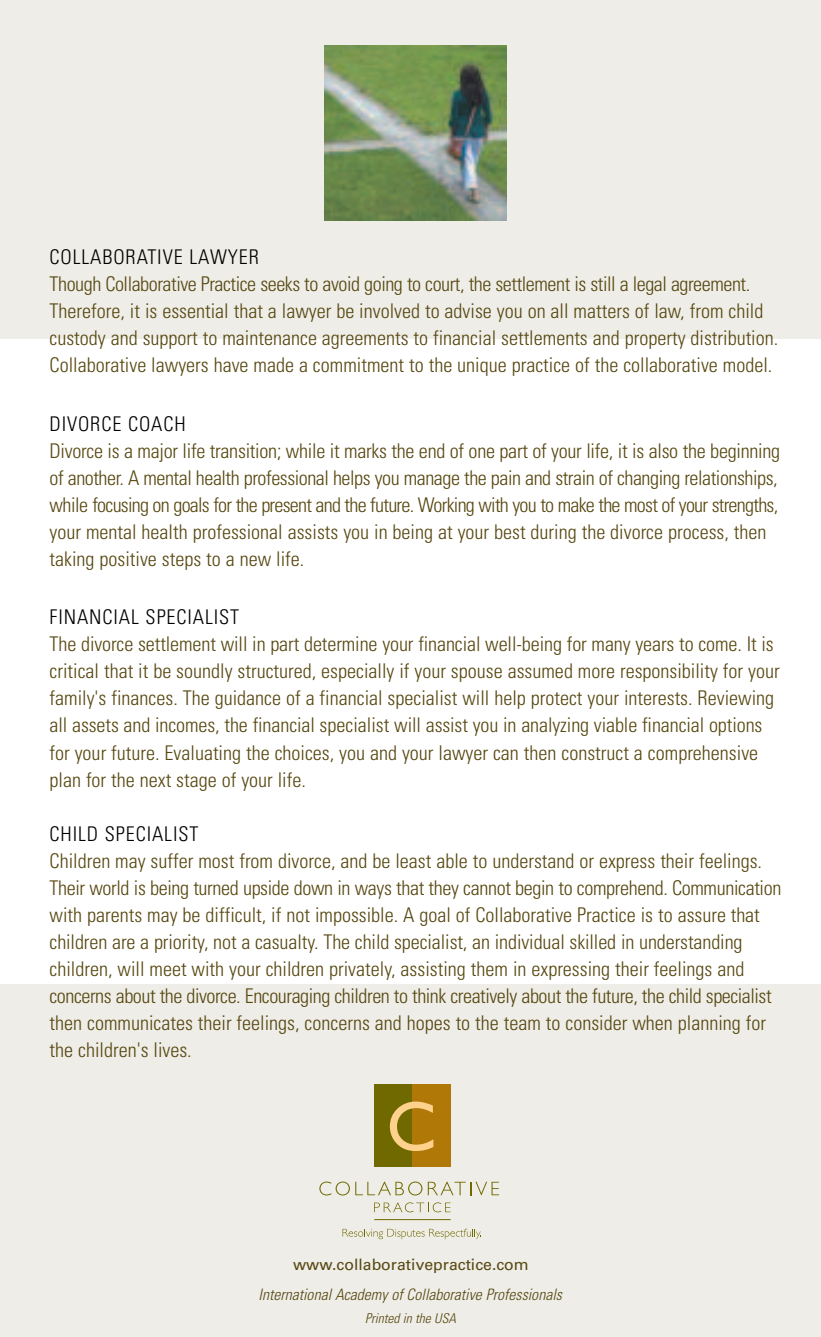
<style>
.page{position:relative;width:821px;height:1337px;background:#fff}
.page>*{position:absolute;margin:0;border:0;box-sizing:border-box;transform-origin:0 0}
.t1{font:70.88px "Gill Sans";color:#fed28c}
.t2{font:300 condensed 20.25px/27px "Univers";color:#574710}
.t3{font:300 condensed 20.25px "Univers";letter-spacing:.045em;color:#000}
.t4{font:italic 300 condensed 15.75px "Univers";color:#574710}
.t5{font:15.75px "Univers";color:#574710}
.t6{font:italic 300 condensed 13.5px "Univers";color:#574710}
</style>
<div class="page">
<div style="left:0;top:0;width:820px;height:339px;background:#eeede7"></div>
<div style="left:0;top:984px;width:820px;height:352px;background:#eeede7"></div>
<svg style="left:342px;top:1228px;width:139px;height:11px"></svg>
<svg style="left:374px;top:1202px;width:76px;height:10px"></svg>
<div style="left:374px;top:1085px;width:38px;height:82px;background:#706900"></div>
<div style="left:411px;top:1085px;width:39px;height:82px;background:#b07807"></div>
<hr style="left:374px;top:1219px;width:76px;height:1px;background:#706900">
<img style="left:324px;top:45px;width:182px;height:176px">
<svg style="left:319px;top:1181px;width:180px;height:14px"></svg>
<p class="t3" style="left:50px;top:250px;width:211px">COLLABORATIVE LAWYER</p>
<p class="t2" style="left:49px;top:272px;width:729px">Though Collaborative Practice seeks to avoid going to court, the settlement is still a legal agreement.<br>Therefore, it is essential that a lawyer be involved to advise you on all matters of law, from child custody and support to maintenance agreements to financial settlements and property distribution.<br>Collaborative lawyers have made a commitment to the unique practice of the collaborative model.</p>
<p class="t3" style="left:49px;top:416px;width:138px">DIVORCE COACH</p>
<p class="t2" style="left:49px;top:439px;width:731px">Divorce is a major life transition; while it marks the end of one part of your life, it is also the beginning of another. A mental health professional helps you manage the pain and strain of changing relationships, while focusing on goals for the present and the future. Working with you to make the most of your strengths, your mental health professional assists you in being at your best during the divorce process, then taking positive steps to a new life.</p>
<p class="t3" style="left:49px;top:610px;width:191px">FINANCIAL SPECIALIST</p>
<p class="t2" style="left:49px;top:632px;width:731px">The divorce settlement will in part determine your financial well-being for many years to come. It is critical that it be soundly structured, especially if your spouse assumed more responsibility for your family's finances. The guidance of a financial specialist will help protect your interests. Reviewing all assets and incomes, the financial specialist will assist you in analyzing viable financial options for your future. Evaluating the choices, you and your lawyer can then construct a comprehensive plan for the next stage of your life.</p>
<p class="t3" style="left:49px;top:826px;width:150px">CHILD SPECIALIST</p>
<p class="t2" style="left:49px;top:848px;width:733px">Children may suffer most from divorce, and be least able to understand or express their feelings.<br>Their world is being turned upside down in ways that they cannot begin to comprehend. Communication with parents may be difficult, if not impossible. A goal of Collaborative Practice is to assure that children are a priority, not a casualty. The child specialist, an individual skilled in understanding children, will meet with your children privately, assisting them in expressing their feelings and concerns about the divorce. Encouraging children to think creatively about the future, the child specialist then communicates their feelings, concerns and hopes to the team to consider when planning for the children's lives.</p>
<h1 class="t1" style="left:386px;top:1084px;width:52px">C</h1>
<p class="t5" style="left:293px;top:1258px;width:237px">www.collaborativepractice.com</p>
<p class="t4" style="left:258px;top:1288px;width:305px">International Academy of Collaborative Professionals</p>
<p class="t6" style="left:365px;top:1313px;width:92px">Printed in the USA</p>
</div>
